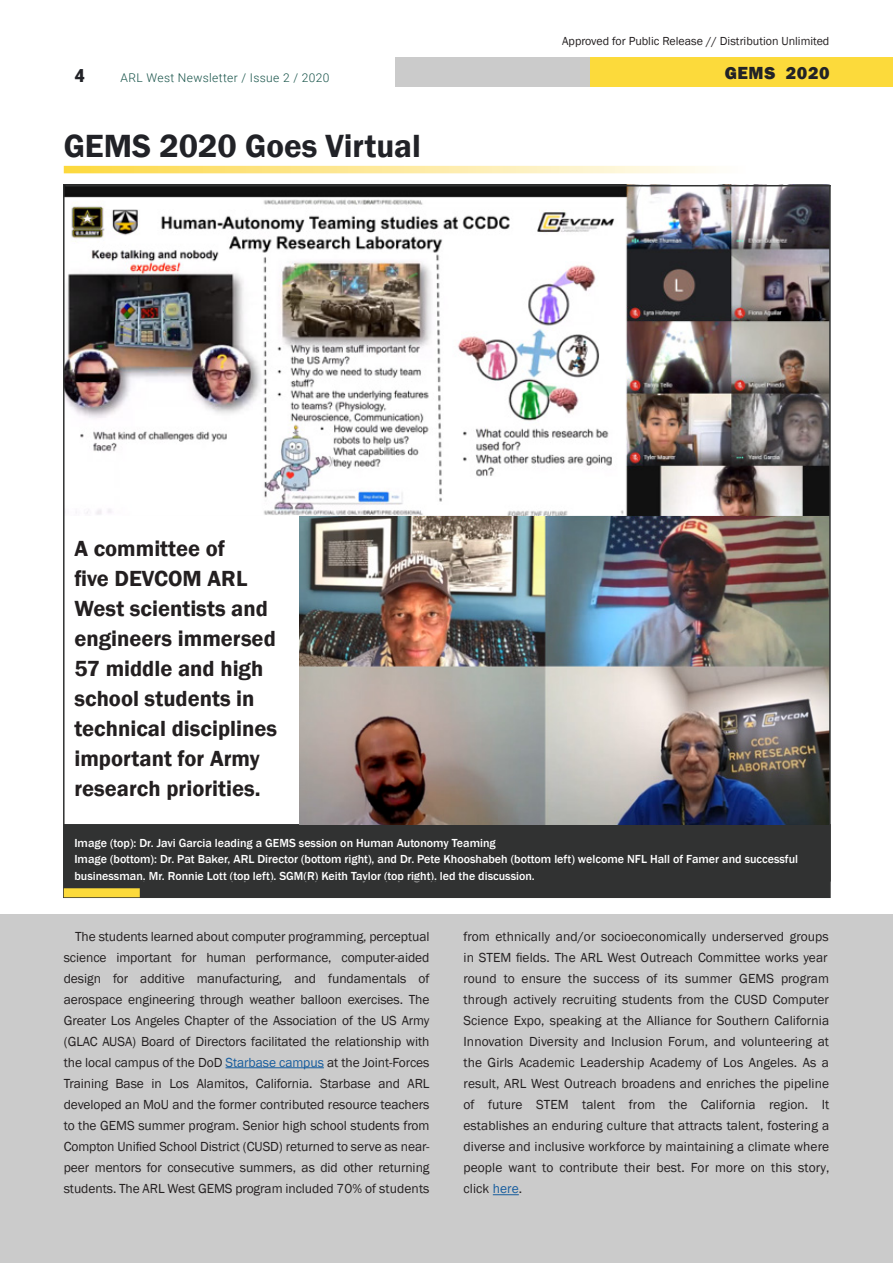
<style>
.page{position:relative;width:893px;height:1263px;background:#fff}
.page>*{position:absolute;margin:0;border:0;box-sizing:border-box;transform-origin:0 0}
.Header_01{font:600 33px "Franklin Gothic";color:#212227}
.Paragraph{font:600 22.5px/30px "Franklin Gothic";color:#231f20}
.Cover_Big_title{font:800 18px "Franklin Gothic";letter-spacing:.03em;color:#212227}
.t1{font:900 18px "Roboto";color:#212227}
.Paragraph-2{font:13.5px/21px "Franklin Gothic";letter-spacing:.005em;color:#231f20;text-align:justify}
.Names{font:500 12px/16.5px "Franklin Gothic";color:#fff}
.Paragraph-3{font:12px "Franklin Gothic";color:#231f20}
.t2{font:300 12px "Roboto";letter-spacing:.03em;color:#175349}
.s1{color:#175d9e}
.s2{font-style:inherit}
</style>
<div class="page">
<div style="left:395px;top:57px;width:498px;height:30px;background:#cbcbcb"></div>
<div style="left:63px;top:824px;width:768px;height:74px;background:#313232"></div>
<div style="left:64px;top:888px;width:76px;height:9px;background:#fcda3b"></div>
<div style="left:0;top:914px;width:893px;height:349px;background:#cbcbcb"></div>
<div style="left:590px;top:57px;width:303px;height:30px;background:#fcda3b"></div>
<svg style="left:64px;top:166px;width:650px;height:7px;background:#fde99c"></svg>
<hr style="left:225px;top:1067px;width:99px;height:1px;background:#175d9e">
<img style="left:65px;top:186px;width:764px;height:329px">
<img style="left:300px;top:515px;width:529px;height:310px">
<hr style="left:829px;top:185px;width:2px;height:696px;background:#313232">
<hr style="left:63px;top:185px;width:2px;height:696px;background:#313232">
<hr style="left:65px;top:185px;width:766px;height:1px;background:#313232">
<svg style="left:493px;top:1194px;width:26px;height:1px"></svg>
<h3 class="t1" style="left:74px;top:63px;width:12px">4</h3>
<p class="t2" style="left:121px;top:69px;width:210px">ARL West Newsletter / Issue 2 / 2020</p>
<p class="Header_01" style="left:64px;top:125px;width:359px">GEMS 2020 Goes Virtual</p>
<p class="Paragraph-3" style="left:562px;top:34px;width:269px">Approved for Public Release // Distribution Unlimited</p>
<p class="Cover_Big_title" style="left:725px;top:61px;width:106px">GEMS 2020</p>
<p class="Paragraph" style="left:74px;top:534px;width:204px">A committee of<br>five DEVCOM ARL<br>West scientists and engineers immersed<br>57 middle and high school students in technical disciplines important for Army research priorities.</p>
<p class="Names" style="left:74px;top:834px;width:423px">Image (top): Dr. Javi Garcia leading a GEMS session on Human Autonomy Teaming</p>
<p class="Names" style="left:74px;top:851px;width:725px">Image (bottom): Dr. Pat Baker, ARL Director (bottom right), and Dr. Pete Khooshabeh (bottom left) welcome NFL Hall of Famer and successful businessman, Mr. Ronnie Lott (top left). SGM(R) Keith Taylor (top right), led the discussion.</p>
<p class="Paragraph-2" style="left:64px;top:926px;width:367px;text-indent:11px">The students learned about computer programming, perceptual science important for human performance, computer-aided design for additive manufacturing, and fundamentals of aerospace engineering through weather balloon exercises. The Greater Los Angeles Chapter of the Association of the US Army (GLAC AUSA) Board of Directors facilitated the relationship with the local campus of the DoD <span class="s1">Starbase campus</span> at the Joint-Forces Training Base in Los Alamitos, California. Starbase and ARL developed an MoU and the former contributed resource teachers to the GEMS summer program. Senior high school students from Compton Unified School District (CUSD) returned to serve as near&shy;peer mentors for consecutive summers, as did other returning students. The ARL West GEMS program included 70% of students</p>
<p class="Paragraph-2" style="left:463px;top:926px;width:367px;text-align:left">from ethnically and/or socioeconomically underserved groups in STEM fields. The ARL West Outreach Committee works year round to ensure the success of its summer GEMS program through actively recruiting students from the CUSD Computer Science Expo, speaking at the Alliance for Southern California Innovation Diversity and Inclusion Forum, and volunteering at the Girls Academic Leadership Academy of Los Angeles. As a result, ARL West Outreach broadens and enriches the pipeline of future STEM talent from the California region. It establishes an enduring culture that attracts talent<span class="s2">,</span> fostering a diverse and inclusive workforce by maintaining a climate where people want to contribute their best. For more on this story, click <span class="s1">here</span>.</p>
</div>
